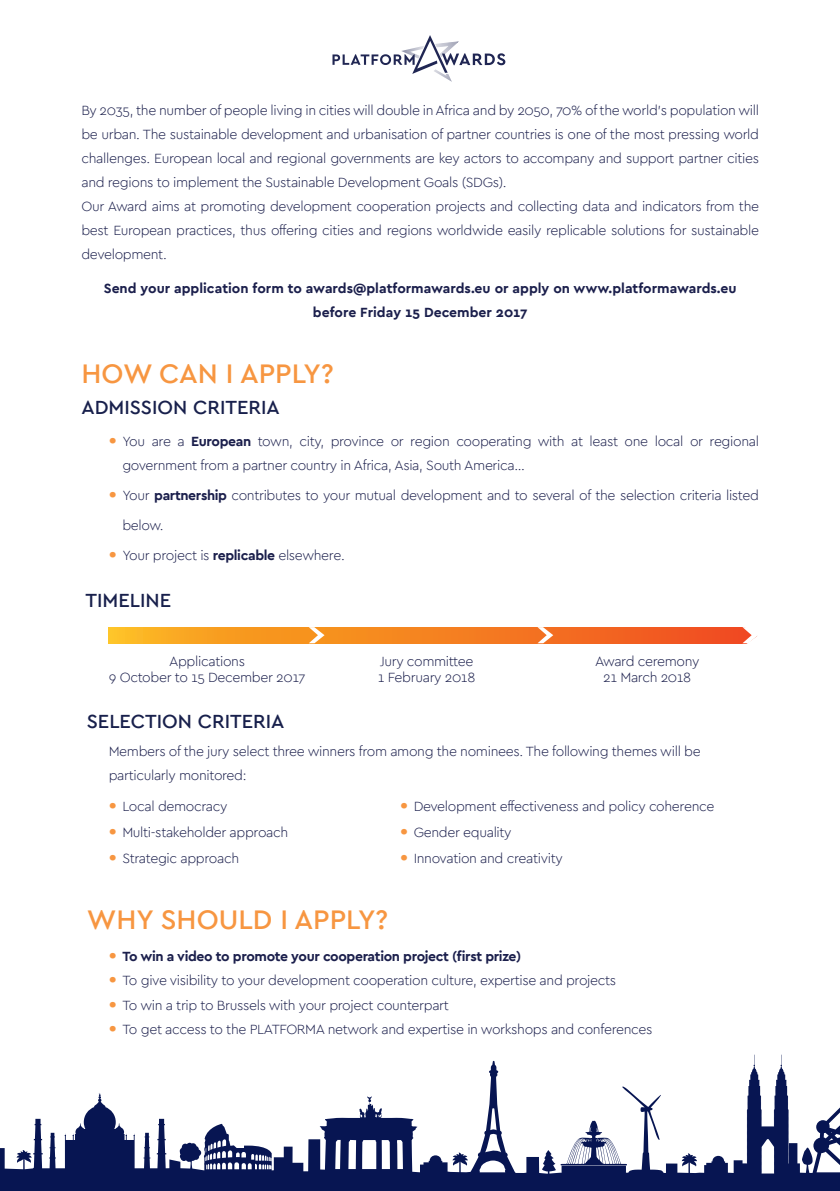
<style>
.page{position:relative;width:840px;height:1191px;background:#fff}
.page>*{position:absolute;margin:0;border:0;box-sizing:border-box;transform-origin:0 0}
.t1{font:500 28.2px "Cera";color:#f79641}
.t2{font:500 20px "Cera";color:#18204c}
.t3{font:300 14px/24px "Cera PRO";letter-spacing:-.025em;color:#1b1f4c;text-align:justify}
.t4{font:700 14px "Cera PRO";color:#1b1f4c}
.t5{font:700 14px "Cera PRO";letter-spacing:-.025em;color:#1b1f4c}
.s1{font-family:"Cera";font-weight:500;font-size:20px;color:#f79641}
.s2{font-weight:700}
</style>
<div class="page">
<svg style="left:332px;top:35px;width:173px;height:47px"></svg>
<svg style="left:0;top:1054px;width:839px;height:137px"></svg>
<div style="left:109px;top:627px;width:653px;height:16px;background:linear-gradient(to right,#fbb721,#ef4921)"></div>
<svg style="left:308px;top:627px;width:16px;height:16px"></svg>
<svg style="left:537px;top:627px;width:16px;height:16px"></svg>
<svg style="left:738px;top:627px;width:24px;height:17px"></svg>
<p class="t3" style="left:81px;top:98px;width:678px">By 2035, the number of people living in cities will double in Africa and by 2050, 70% of the world’s population will be urban. The sustainable development and urbanisation of partner countries is one of the most pressing world challenges. European local and regional governments are key actors to accompany and support partner cities and regions to implement the Sustainable Development Goals (SDGs).</p>
<p class="t3" style="left:81px;top:194px;width:678px">Our Award aims at promoting development cooperation projects and collecting data and indicators from the best European practices, thus offering cities and regions worldwide easily replicable solutions for sustainable development.</p>
<p class="t4" style="left:104px;top:278px;width:634px">Send your application form to awards@platformawards.eu or apply on www.platformawards.eu</p>
<p class="t4" style="left:313px;top:302px;width:216px">before Friday 15 December 2017</p>
<p class="t1" style="left:81px;top:355px;width:254px">HOW CAN I APPLY?</p>
<p class="t2" style="left:81px;top:394px;width:200px">ADMISSION CRITERIA</p>
<p class="t3" style="left:122px;top:429px;width:638px;text-indent:-14px"><span class="s1">•</span> You are a <span class="s2">European</span> town, city, province or region cooperating with at least one local or regional government from a partner country in Africa, Asia, South America...</p>
<p class="t3" style="left:122px;top:480px;width:638px;line-height:30px;text-indent:-14px"><span class="s1">•</span> Your <span class="s2">partnership</span> contributes to your mutual development and to several of the selection criteria listed below.</p>
<p class="t3" style="left:109px;top:543px;width:237px"><span class="s1">•</span> Your project is <span class="s2">replicable</span> elsewhere.</p>
<p class="t2" style="left:85px;top:587px;width:87px">TIMELINE</p>
<p class="t3" style="left:169px;top:648px;width:77px">Applications</p>
<p class="t3" style="left:109px;top:664px;width:198px">9 October to 15 December 2017</p>
<p class="t2" style="left:87px;top:708px;width:199px">SELECTION CRITERIA</p>
<p class="t3" style="left:379px;top:648px;width:95px">Jury committee</p>
<p class="t3" style="left:377px;top:664px;width:99px">1 February 2018</p>
<p class="t3" style="left:594px;top:648px;width:106px">Award ceremony</p>
<p class="t3" style="left:603px;top:664px;width:89px">21 March 2018</p>
<p class="t3" style="left:109px;top:738px;width:593px">Members of the jury select three winners from among the nominees. The following themes will be</p>
<p class="t3" style="left:109px;top:762px;width:139px">particularly monitored:</p>
<p class="t3" style="left:109px;top:794px;width:120px"><span class="s1">•</span> Local democracy</p>
<p class="t3" style="left:109px;top:820px;width:181px"><span class="s1">•</span> Multi-stakeholder approach</p>
<p class="t3" style="left:109px;top:846px;width:132px"><span class="s1">•</span> Strategic approach</p>
<p class="t3" style="left:400px;top:794px;width:315px"><span class="s1">•</span> Development effectiveness and policy coherence</p>
<p class="t3" style="left:400px;top:820px;width:113px"><span class="s1">•</span> Gender equality</p>
<p class="t3" style="left:400px;top:846px;width:164px"><span class="s1">•</span> Innovation and creativity</p>
<p class="t1" style="left:87px;top:900px;width:303px">WHY SHOULD I APPLY?</p>
<p class="t5" style="left:109px;top:947px;width:413px"><span class="s1">•</span> To win a video to promote your cooperation project (first prize)</p>
<p class="t3" style="left:109px;top:968px;width:509px"><span class="s1">•</span> To give visibility to your development cooperation culture, expertise and projects</p>
<p class="t3" style="left:109px;top:992px;width:341px"><span class="s1">•</span> To win a trip to Brussels with your project counterpart</p>
<p class="t3" style="left:109px;top:1016px;width:545px"><span class="s1">•</span> To get access to the PLATFORMA network and expertise in workshops and conferences</p>
</div>
